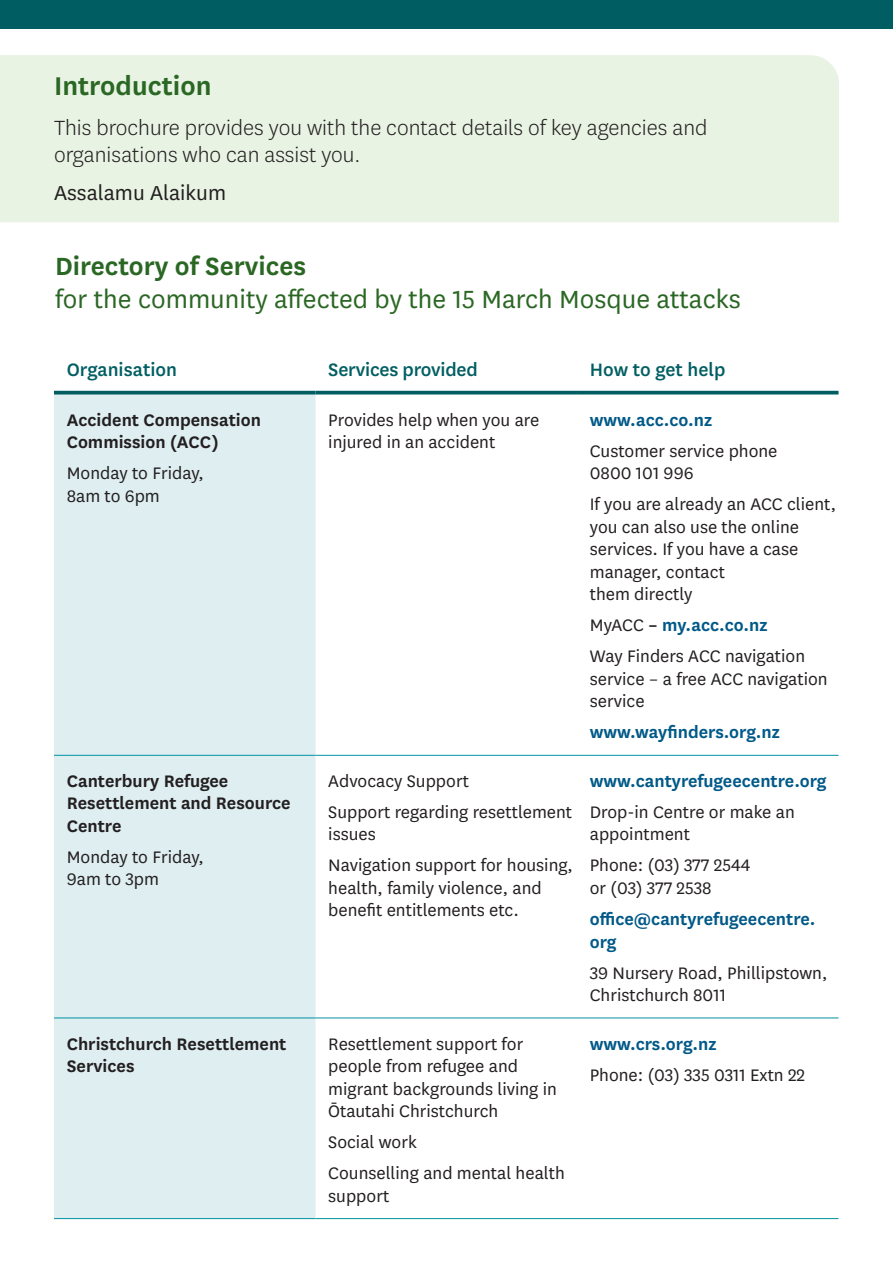
<style>
.page{position:relative;width:893px;height:1263px;background:#fff}
.page>*{position:absolute;margin:0;border:0;box-sizing:border-box;transform-origin:0 0}
.t1{font:600 30px "National";color:#2b6724}
.t2{font:29.1px "National";color:#2b6724}
.t3{font:600 29.1px "National";color:#2b6724}
.t4{font:300 24px/27px "National";color:#231f20}
.t5{font:23.55px "National";color:#231f20}
.t6{font:500 21px "National";letter-spacing:-.005em;color:#005e62}
.t7{font:19.5px/22.5px "National";color:#231f20}
.t8{font:600 19.5px/22.5px "National";color:#231f20}
.t9{font:600 19.5px/22.5px "National";color:#005988}
.s1{font-weight:600}
.s2{font-weight:600;color:#005988}
</style>
<div class="page">
<div style="left:0;top:55px;width:839px;height:167px;background:#e8f3e3"></div>
<div style="left:0;top:0;width:893px;height:29px;background:#005e62"></div>
<div style="left:54px;top:394px;width:261px;height:824px;background:#deeef1"></div>
<hr style="left:54px;top:755px;width:261px;height:1px;background:#0093a2">
<hr style="left:315px;top:755px;width:262px;height:1px;background:#0093a2">
<hr style="left:577px;top:755px;width:261px;height:1px;background:#0093a2">
<hr style="left:54px;top:1017px;width:261px;height:1px;background:#0093a2">
<hr style="left:315px;top:1017px;width:262px;height:1px;background:#0093a2">
<hr style="left:577px;top:1017px;width:261px;height:1px;background:#0093a2">
<hr style="left:54px;top:1218px;width:261px;height:1px;background:#0093a2">
<hr style="left:315px;top:1218px;width:262px;height:1px;background:#0093a2">
<hr style="left:577px;top:1218px;width:261px;height:1px;background:#0093a2">
<hr style="left:54px;top:391px;width:261px;height:3px;background:#005e62">
<hr style="left:315px;top:391px;width:262px;height:3px;background:#005e62">
<hr style="left:577px;top:391px;width:261px;height:3px;background:#005e62">
<h1 class="t1" style="left:54px;top:65px;width:159px">Introduction</h1>
<p class="t4" style="left:54px;top:113px;width:655px">This brochure provides you with the contact details of key agencies and organisations who can assist you.</p>
<p class="t5" style="left:54px;top:177px;width:174px">Assalamu Alaikum</p>
<h2 class="t3" style="left:55px;top:246px;width:253px">Directory of Services</h2>
<h2 class="t2" style="left:55px;top:280px;width:687px">for the community affected by the 15 March Mosque attacks</h2>
<p class="t6" style="left:67px;top:355px;width:112px">Organisation</p>
<p class="t6" style="left:328px;top:355px;width:151px">Services provided</p>
<p class="t6" style="left:590px;top:355px;width:137px">How to get help</p>
<p class="t8" style="left:67px;top:407px;width:196px">Accident Compensation<br>Commission (ACC)</p>
<p class="t7" style="left:67px;top:461px;width:139px">Monday to Friday,<br>8am to 6pm</p>
<p class="t7" style="left:328px;top:408px;width:213px">Provides help when you are injured in an accident</p>
<p class="t9" style="left:590px;top:407px;width:124px">www.acc.co.nz</p>
<p class="t7" style="left:590px;top:439px;width:189px">Customer service phone<br>0800 101 996</p>
<p class="t7" style="left:590px;top:492px;width:248px">If you are already an ACC client, you can also use the online services. If you have a case manager, contact<br>them directly</p>
<p class="t7" style="left:590px;top:609px;width:217px;line-height:31px">MyACC <span class="s1">–</span> <span class="s2">my.acc.co.nz<br></span>Way Finders ACC navigation</p>
<p class="t7" style="left:590px;top:667px;width:239px">service – a free ACC navigation service</p>
<p class="t9" style="left:590px;top:720px;width:192px">www.wayfinders.org.nz</p>
<p class="t8" style="left:67px;top:768px;width:225px">Canterbury Refugee<br>Resettlement and Resource<br>Centre</p>
<p class="t7" style="left:67px;top:845px;width:139px">Monday to Friday,<br>9am to 3pm</p>
<p class="t7" style="left:328px;top:765px;width:245px;line-height:31px">Advocacy Support<br>Support regarding resettlement</p>
<p class="t7" style="left:328px;top:818px;width:246px;line-height:31px">issues<br>Navigation support for housing,</p>
<p class="t7" style="left:328px;top:876px;width:215px">health, family violence, and benefit entitlements etc.</p>
<p class="t8" style="left:67px;top:1031px;width:221px">Christchurch Resettlement<br>Services</p>
<p class="t7" style="left:328px;top:1031px;width:230px">Resettlement support for people from refugee and migrant backgrounds living in<br>Ōtautahi Christchurch</p>
<p class="t7" style="left:328px;top:1126px;width:238px;line-height:31px">Social work<br>Counselling and mental health</p>
<p class="t7" style="left:328px;top:1183px;width:63px">support</p>
<p class="t9" style="left:590px;top:768px;width:238px">www.cantyrefugeecentre.org</p>
<p class="t7" style="left:590px;top:800px;width:207px">Drop-in Centre or make an appointment</p>
<p class="t7" style="left:590px;top:853px;width:162px">Phone: (03) 377 2544 or (03) 377 2538</p>
<p class="t9" style="left:590px;top:906px;width:227px">office@cantyrefugeecentre. org</p>
<p class="t7" style="left:590px;top:960px;width:239px">39 Nursery Road, Phillipstown,<br>Christchurch 8011</p>
<p class="t9" style="left:590px;top:1031px;width:128px">www.crs.org.nz</p>
<p class="t7" style="left:590px;top:1062px;width:217px">Phone: (03) 335 0311 Extn 22</p>
</div>
